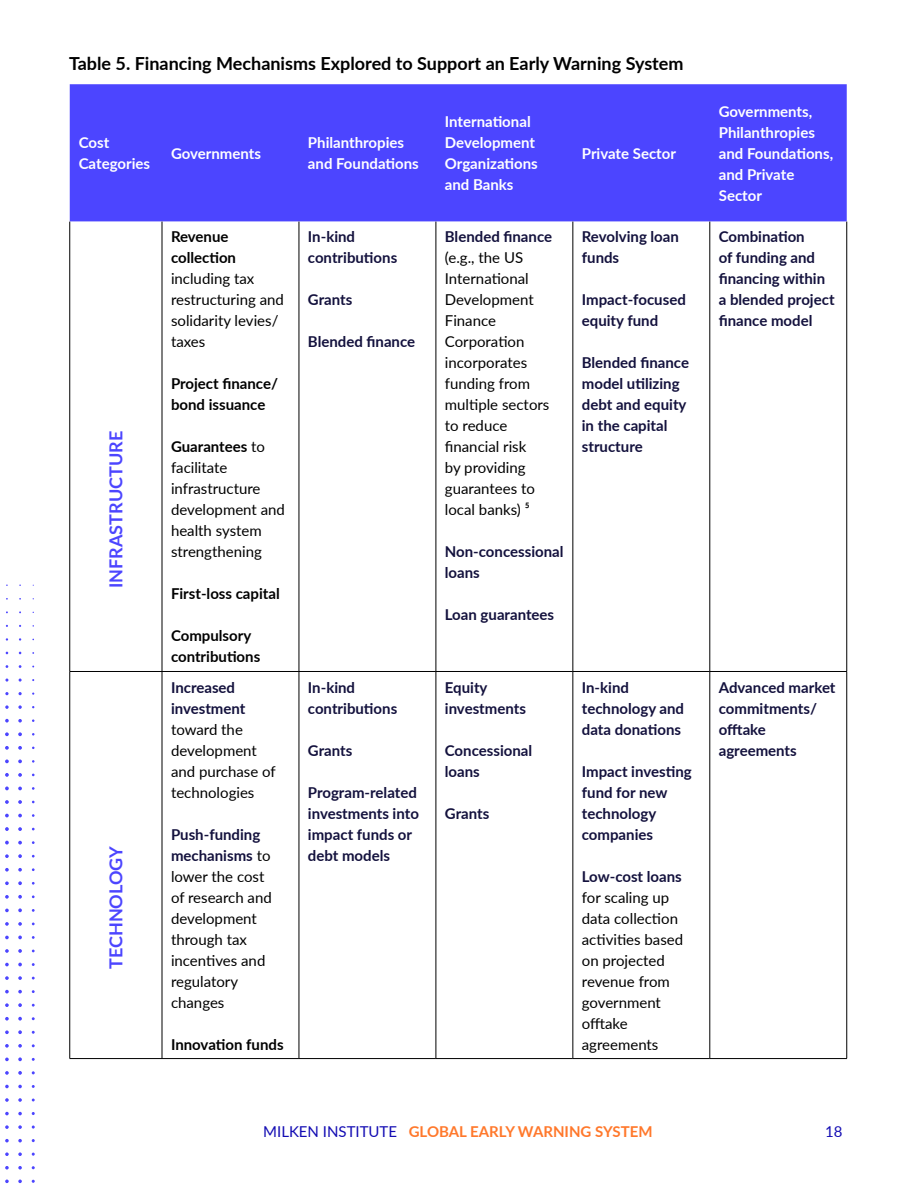
<style>
.page{position:relative;width:918px;height:1188px;background:#fff}
.page>*{position:absolute;margin:0;border:0;box-sizing:border-box;transform-origin:0 0}
.t1{font:700 18px "Lato";color:#000}
.t2{font:700 18px "Lato";color:#4c45ff}
.t3{font:700 15px/21px "Lato";color:#13113d}
.t4{font:15px/21px "Lato";color:#000}
.t5{font:700 15px/21px "Lato";color:#fff}
.t6{font:700 15px/21px "Lato";color:#000}
.t7{font:700 15px "Lato";color:#ff782b}
.t8{font:15px "Lato";color:#130cb3}
.s1{font-weight:700}
.s2{font-weight:700;color:#13113d}
.s3{font-weight:400;color:#130cb3}
</style>
<div class="page">
<svg style="left:5px;top:1179px;width:4px;height:4px"></svg>
<svg style="left:5px;top:1166px;width:4px;height:4px"></svg>
<svg style="left:5px;top:1152px;width:4px;height:4px"></svg>
<svg style="left:5px;top:1139px;width:4px;height:3px"></svg>
<svg style="left:5px;top:1125px;width:4px;height:4px"></svg>
<svg style="left:5px;top:1112px;width:4px;height:3px"></svg>
<svg style="left:5px;top:1098px;width:4px;height:4px"></svg>
<svg style="left:5px;top:1085px;width:4px;height:3px"></svg>
<svg style="left:5px;top:1071px;width:4px;height:4px"></svg>
<svg style="left:5px;top:1058px;width:4px;height:3px"></svg>
<svg style="left:5px;top:1044px;width:4px;height:4px"></svg>
<svg style="left:5px;top:1030px;width:4px;height:4px"></svg>
<svg style="left:5px;top:1017px;width:4px;height:4px"></svg>
<svg style="left:5px;top:1003px;width:4px;height:4px"></svg>
<svg style="left:5px;top:990px;width:4px;height:3px"></svg>
<svg style="left:5px;top:976px;width:4px;height:4px"></svg>
<svg style="left:5px;top:963px;width:4px;height:3px"></svg>
<svg style="left:5px;top:949px;width:4px;height:4px"></svg>
<svg style="left:5px;top:936px;width:4px;height:3px"></svg>
<svg style="left:5px;top:922px;width:4px;height:4px"></svg>
<svg style="left:5px;top:909px;width:4px;height:3px"></svg>
<svg style="left:5px;top:895px;width:4px;height:4px"></svg>
<svg style="left:5px;top:881px;width:4px;height:4px"></svg>
<svg style="left:5px;top:868px;width:4px;height:4px"></svg>
<svg style="left:5px;top:854px;width:4px;height:4px"></svg>
<svg style="left:5px;top:841px;width:4px;height:4px"></svg>
<svg style="left:5px;top:827px;width:4px;height:4px"></svg>
<svg style="left:5px;top:814px;width:4px;height:3px"></svg>
<svg style="left:5px;top:800px;width:4px;height:4px"></svg>
<svg style="left:5px;top:787px;width:4px;height:3px"></svg>
<svg style="left:5px;top:773px;width:4px;height:4px"></svg>
<svg style="left:5px;top:759px;width:4px;height:4px"></svg>
<svg style="left:5px;top:746px;width:4px;height:4px"></svg>
<svg style="left:5px;top:732px;width:4px;height:4px"></svg>
<svg style="left:5px;top:719px;width:4px;height:4px"></svg>
<svg style="left:5px;top:705px;width:4px;height:4px"></svg>
<svg style="left:5px;top:692px;width:4px;height:3px"></svg>
<svg style="left:18px;top:1179px;width:4px;height:4px"></svg>
<svg style="left:18px;top:1166px;width:4px;height:4px"></svg>
<svg style="left:18px;top:1152px;width:4px;height:4px"></svg>
<svg style="left:18px;top:1139px;width:4px;height:3px"></svg>
<svg style="left:18px;top:1125px;width:4px;height:4px"></svg>
<svg style="left:18px;top:1112px;width:4px;height:3px"></svg>
<svg style="left:18px;top:1098px;width:4px;height:4px"></svg>
<svg style="left:18px;top:1085px;width:4px;height:3px"></svg>
<svg style="left:18px;top:1071px;width:4px;height:4px"></svg>
<svg style="left:18px;top:1057px;width:4px;height:4px"></svg>
<svg style="left:18px;top:1044px;width:4px;height:4px"></svg>
<svg style="left:18px;top:1030px;width:4px;height:4px"></svg>
<svg style="left:18px;top:1017px;width:4px;height:4px"></svg>
<svg style="left:18px;top:1003px;width:4px;height:4px"></svg>
<svg style="left:18px;top:990px;width:4px;height:3px"></svg>
<svg style="left:18px;top:976px;width:4px;height:4px"></svg>
<svg style="left:18px;top:963px;width:4px;height:3px"></svg>
<svg style="left:18px;top:949px;width:4px;height:4px"></svg>
<svg style="left:18px;top:936px;width:4px;height:3px"></svg>
<svg style="left:18px;top:922px;width:4px;height:4px"></svg>
<svg style="left:18px;top:908px;width:4px;height:4px"></svg>
<svg style="left:18px;top:895px;width:4px;height:4px"></svg>
<svg style="left:18px;top:881px;width:4px;height:4px"></svg>
<svg style="left:18px;top:868px;width:4px;height:4px"></svg>
<svg style="left:18px;top:854px;width:4px;height:4px"></svg>
<svg style="left:18px;top:841px;width:4px;height:4px"></svg>
<svg style="left:18px;top:827px;width:4px;height:4px"></svg>
<svg style="left:18px;top:814px;width:4px;height:3px"></svg>
<svg style="left:18px;top:800px;width:4px;height:4px"></svg>
<svg style="left:18px;top:787px;width:4px;height:3px"></svg>
<svg style="left:18px;top:773px;width:4px;height:4px"></svg>
<svg style="left:18px;top:759px;width:4px;height:4px"></svg>
<svg style="left:18px;top:746px;width:4px;height:4px"></svg>
<svg style="left:18px;top:732px;width:4px;height:4px"></svg>
<svg style="left:18px;top:719px;width:4px;height:4px"></svg>
<svg style="left:18px;top:705px;width:4px;height:4px"></svg>
<svg style="left:18px;top:692px;width:4px;height:3px"></svg>
<div style="left:70px;top:84px;width:777px;height:137px;background:#4c45ff"></div>
<hr style="left:69px;top:222px;width:1px;height:449px;background:#000">
<hr style="left:162px;top:222px;width:1px;height:449px;background:#000">
<hr style="left:299px;top:222px;width:1px;height:449px;background:#000">
<hr style="left:436px;top:222px;width:1px;height:449px;background:#000">
<hr style="left:573px;top:222px;width:1px;height:449px;background:#000">
<hr style="left:710px;top:222px;width:1px;height:449px;background:#000">
<hr style="left:846px;top:222px;width:1px;height:449px;background:#000">
<hr style="left:70px;top:671px;width:92px;height:1px;background:#000">
<hr style="left:69px;top:672px;width:1px;height:386px;background:#000">
<hr style="left:162px;top:671px;width:137px;height:1px;background:#000">
<hr style="left:162px;top:672px;width:1px;height:386px;background:#000">
<hr style="left:299px;top:671px;width:137px;height:1px;background:#000">
<hr style="left:299px;top:672px;width:1px;height:386px;background:#000">
<hr style="left:436px;top:671px;width:137px;height:1px;background:#000">
<hr style="left:436px;top:672px;width:1px;height:386px;background:#000">
<hr style="left:573px;top:671px;width:137px;height:1px;background:#000">
<hr style="left:573px;top:672px;width:1px;height:386px;background:#000">
<hr style="left:710px;top:671px;width:137px;height:1px;background:#000">
<hr style="left:710px;top:672px;width:1px;height:386px;background:#000">
<hr style="left:846px;top:672px;width:1px;height:386px;background:#000">
<hr style="left:70px;top:1058px;width:92px;height:1px;background:#000">
<hr style="left:162px;top:1058px;width:137px;height:1px;background:#000">
<hr style="left:299px;top:1058px;width:137px;height:1px;background:#000">
<hr style="left:436px;top:1058px;width:137px;height:1px;background:#000">
<hr style="left:573px;top:1058px;width:137px;height:1px;background:#000">
<hr style="left:710px;top:1058px;width:137px;height:1px;background:#000">
<p class="t1" style="left:69px;top:50px;width:616px">Table 5. Financing Mechanisms Explored to Support an Early Warning System</p>
<p class="t5" style="left:79px;top:132px;width:73px">Cost<br>Categories</p>
<p class="t5" style="left:171px;top:142px;width:92px">Governments</p>
<p class="t5" style="left:308px;top:132px;width:112px">Philanthropies and Foundations</p>
<p class="t2" style="left:103px;top:588px;width:158px;rotate:-90deg">INFRASTRUCTURE</p>
<p class="t2" style="left:103px;top:969px;width:125px;rotate:-90deg">TECHNOLOGY</p>
<p class="t6" style="left:171px;top:226px;width:67px">Revenue collection</p>
<p class="t4" style="left:171px;top:268px;width:114px">including tax restructuring and solidarity levies/ taxes</p>
<p class="t6" style="left:171px;top:373px;width:109px">Project finance/ bond issuance</p>
<p class="t4" style="left:171px;top:436px;width:116px"><span class="s1">Guarantees</span> to facilitate infrastructure development and health system strengthening</p>
<p class="t6" style="left:171px;top:583px;width:110px">First-loss capital</p>
<p class="t6" style="left:171px;top:625px;width:91px">Compulsory contributions</p>
<p class="t3" style="left:171px;top:676px;width:76px">Increased investment</p>
<p class="t4" style="left:171px;top:718px;width:106px">toward the development and purchase of technologies</p>
<p class="t4" style="left:171px;top:823px;width:102px"><span class="s2">Push-funding mechanisms</span> to lower the cost of research and development through tax incentives and regulatory changes</p>
<p class="t6" style="left:171px;top:1033px;width:114px">Innovation funds</p>
<p class="t3" style="left:308px;top:226px;width:91px">In-kind contributions</p>
<p class="t3" style="left:308px;top:289px;width:46px">Grants</p>
<p class="t3" style="left:308px;top:331px;width:109px">Blended finance</p>
<p class="t3" style="left:308px;top:676px;width:91px">In-kind contributions</p>
<p class="t3" style="left:308px;top:739px;width:46px">Grants</p>
<p class="t3" style="left:308px;top:781px;width:113px">Program-related investments into impact funds or debt models</p>
<p class="t5" style="left:445px;top:111px;width:95px">International<br>Development<br>Organizations and Banks</p>
<p class="t3" style="left:445px;top:226px;width:109px">Blended finance</p>
<p class="t4" style="left:445px;top:247px;width:106px">(e.g., the US<br>International<br>Development<br>Finance<br>Corporation incorporates funding from multiple sectors to reduce financial risk<br>by providing guarantees to local banks) ⁵</p>
<p class="t3" style="left:445px;top:541px;width:120px">Non-concessional loans</p>
<p class="t3" style="left:445px;top:604px;width:111px">Loan guarantees</p>
<p class="t5" style="left:582px;top:142px;width:96px">Private Sector</p>
<p class="t3" style="left:582px;top:226px;width:99px">Revolving loan funds</p>
<p class="t3" style="left:582px;top:289px;width:106px">Impact-focused equity fund</p>
<p class="t3" style="left:582px;top:352px;width:109px">Blended finance model utilizing debt and equity in the capital structure</p>
<p class="t3" style="left:445px;top:676px;width:83px">Equity investments</p>
<p class="t3" style="left:445px;top:739px;width:89px">Concessional loans</p>
<p class="t3" style="left:445px;top:802px;width:46px">Grants</p>
<p class="t3" style="left:582px;top:676px;width:104px">In-kind technology and data donations</p>
<p class="t3" style="left:582px;top:760px;width:111px">Impact investing fund for new technology companies</p>
<p class="t3" style="left:582px;top:865px;width:102px">Low-cost loans</p>
<p class="t4" style="left:582px;top:886px;width:103px">for scaling up data collection activities based on projected revenue from government offtake agreements</p>
<p class="t5" style="left:719px;top:100px;width:116px">Governments,<br>Philanthropies and Foundations, and Private<br>Sector</p>
<p class="t3" style="left:719px;top:226px;width:117px">Combination<br>of funding and financing within a blended project finance model</p>
<p class="t3" style="left:719px;top:676px;width:118px">Advanced market commitments/ offtake agreements</p>
<p class="t7" style="left:263px;top:1121px;width:391px"><span class="s3">MILKEN INSTITUTE</span> GLOBAL EARLY WARNING SYSTEM</p>
<p class="t8" style="left:825px;top:1121px;width:19px">18</p>
</div>
